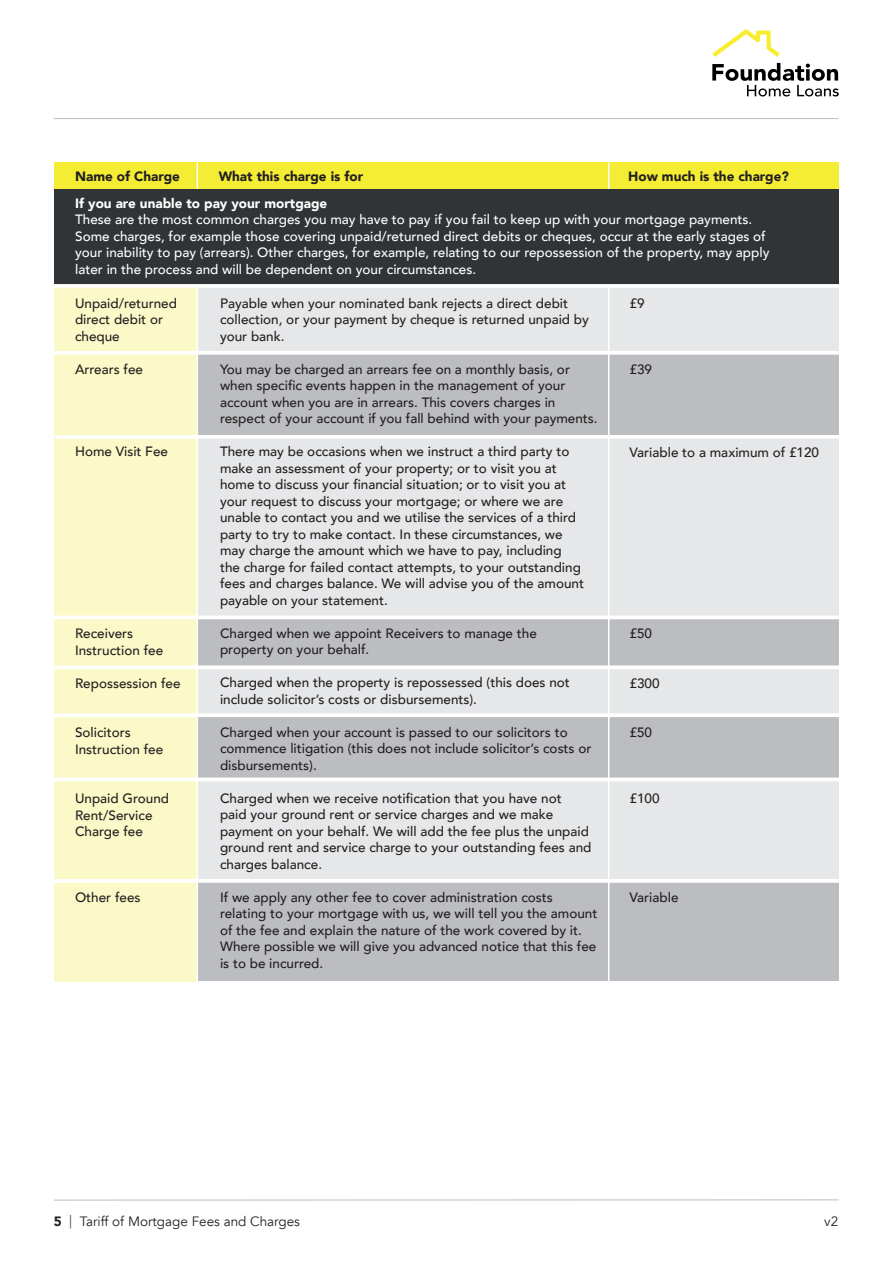
<style>
.page{position:relative;width:893px;height:1263px;background:#fff}
.page>*{position:absolute;margin:0;border:0;box-sizing:border-box;transform-origin:0 0}
.t1{font:500 13.5px/16.5px "Avenir";color:#231f20}
.t2{font:500 13.5px/16.5px "Avenir";color:#fff}
.t3{font:900 13.5px "Avenir";color:#231f20}
.t4{font:13.5px "Avenir";color:#231f20}
.t5{font:900 13.5px "Avenir";color:#fff}
.s1{font-weight:900}
.s2{font-weight:300}
</style>
<div class="page">
<div style="left:198px;top:285px;width:641px;height:696px;background:#e6e7e9"></div>
<div style="left:198px;top:617px;width:641px;height:51px;background:#bcbdc0"></div>
<div style="left:198px;top:353px;width:641px;height:83px;background:#bcbdc0"></div>
<div style="left:198px;top:715px;width:641px;height:64px;background:#bcbdc0"></div>
<div style="left:198px;top:882px;width:641px;height:99px;background:#bcbdc0"></div>
<svg style="left:712px;top:63px;width:127px;height:34px"></svg>
<svg style="left:712px;top:29px;width:68px;height:28px"></svg>
<hr style="left:54px;top:118px;width:785px;height:1px;background:#bcbdc0">
<hr style="left:54px;top:1199px;width:785px;height:1px;background:#bcbdc0">
<div style="left:54px;top:218px;width:143px;height:763px;background:#fbf9c8"></div>
<div style="left:54px;top:162px;width:785px;height:28px;background:#f4ed33"></div>
<hr style="left:197px;top:162px;width:1px;height:820px;background:#fff">
<svg style="left:54px;top:351px;width:785px;height:4px;background:#fafaf9"></svg>
<svg style="left:54px;top:615px;width:785px;height:4px;fill:#fff"></svg>
<svg style="left:55px;top:665px;width:784px;height:4px;background:#f8f8f7"></svg>
<hr style="left:608px;top:162px;width:1px;height:820px;background:#fff">
<div style="left:54px;top:190px;width:785px;height:97px;background:#313437"></div>
<svg style="left:54px;top:284px;width:785px;height:4px;background:#fafafa"></svg>
<hr style="left:53px;top:713px;width:793px;height:4px;background:#fff">
<svg style="left:54px;top:777px;width:785px;height:4px;background:#f6f7f6"></svg>
<hr style="left:55px;top:435px;width:796px;height:4px;background:#fff">
<svg style="left:54px;top:879px;width:785px;height:4px;background:#fbfbfb"></svg>
<p class="t3" style="left:219px;top:165px;width:146px">What this charge is for</p>
<p class="t3" style="left:75px;top:165px;width:106px">Name of Charge</p>
<p class="t3" style="left:628px;top:165px;width:162px">How much is the charge?</p>
<p class="t5" style="left:75px;top:192px;width:254px">If you are unable to pay your mortgage</p>
<p class="t2" style="left:75px;top:211px;width:696px">These are the most common charges you may have to pay if you fail to keep up with your mortgage payments.<br>Some charges, for example those covering unpaid/returned direct debits or cheques, occur at the early stages of your inability to pay (arrears). Other charges, for example, relating to our repossession of the property, may apply later in the process and will be dependent on your circumstances.</p>
<p class="t1" style="left:75px;top:294px;width:104px">Unpaid/returned direct debit or cheque</p>
<p class="t1" style="left:75px;top:360px;width:70px">Arrears fee</p>
<p class="t1" style="left:75px;top:443px;width:95px">Home Visit Fee</p>
<p class="t1" style="left:75px;top:624px;width:90px">Receivers<br>Instruction fee</p>
<p class="t1" style="left:75px;top:674px;width:107px">Repossession fee</p>
<p class="t1" style="left:75px;top:723px;width:90px">Solicitors<br>Instruction fee</p>
<p class="t1" style="left:75px;top:789px;width:96px">Unpaid Ground<br>Rent/Service<br>Charge fee</p>
<p class="t1" style="left:75px;top:888px;width:67px">Other fees</p>
<p class="t1" style="left:220px;top:294px;width:370px">Payable when your nominated bank rejects a direct debit collection, or your payment by cheque is returned unpaid by your bank.</p>
<p class="t1" style="left:220px;top:360px;width:379px">You may be charged an arrears fee on a monthly basis, or when specific events happen in the management of your account when you are in arrears. This covers charges in respect of your account if you fall behind with your payments.</p>
<p class="t1" style="left:220px;top:443px;width:365px">There may be occasions when we instruct a third party to make an assessment of your property; or to visit you at home to discuss your financial situation; or to visit you at your request to discuss your mortgage; or where we are unable to contact you and we utilise the services of a third party to try to make contact. In these circumstances, we may charge the amount which we have to pay, including the charge for failed contact attempts, to your outstanding fees and charges balance. We will advise you of the amount payable on your statement.</p>
<p class="t1" style="left:220px;top:624px;width:318px">Charged when we appoint Receivers to manage the property on your behalf.</p>
<p class="t1" style="left:220px;top:674px;width:351px">Charged when the property is repossessed (this does not include solicitor’s costs or disbursements).</p>
<p class="t1" style="left:220px;top:723px;width:373px">Charged when your account is passed to our solicitors to commence litigation (this does not include solicitor’s costs or disbursements).</p>
<p class="t1" style="left:220px;top:789px;width:373px">Charged when we receive notification that you have not paid your ground rent or service charges and we make payment on your behalf. We will add the fee plus the unpaid ground rent and service charge to your outstanding fees and charges balance.</p>
<p class="t1" style="left:220px;top:888px;width:379px">If we apply any other fee to cover administration costs relating to your mortgage with us, we will tell you the amount of the fee and explain the nature of the work covered by it.<br>Where possible we will give you advanced notice that this fee is to be incurred.</p>
<p class="t1" style="left:629px;top:294px;width:17px">£9</p>
<p class="t1" style="left:629px;top:360px;width:24px">£39</p>
<p class="t1" style="left:629px;top:443px;width:191px">Variable to a maximum of £120</p>
<p class="t1" style="left:629px;top:624px;width:24px">£50</p>
<p class="t1" style="left:629px;top:674px;width:32px">£300</p>
<p class="t1" style="left:629px;top:723px;width:24px">£50</p>
<p class="t1" style="left:629px;top:789px;width:32px">£100</p>
<p class="t1" style="left:629px;top:888px;width:51px">Variable</p>
<p class="t4" style="left:54px;top:1213px;width:248px"><span class="s1">5</span> <span class="s2">|</span> Tariff of Mortgage Fees and Charges</p>
<p class="t4" style="left:824px;top:1213px;width:16px">v2</p>
</div>
